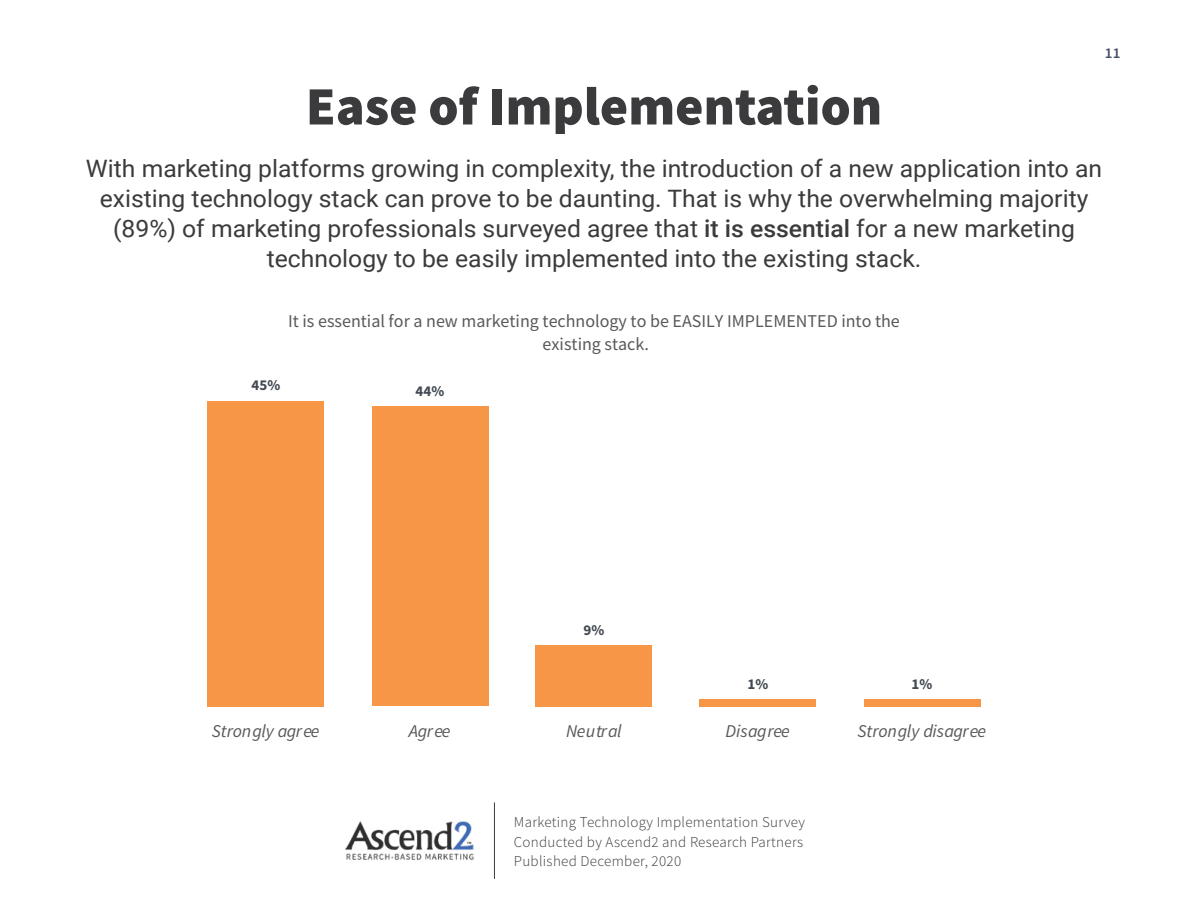
<style>
.page{position:relative;width:1188px;height:918px;background:#fff}
.page>*{position:absolute;margin:0;border:0;box-sizing:border-box;transform-origin:0 0}
.t1{font:900 54px "Source Sans Pro";color:#3b3a3c}
.t2{font:24px/30px "Roboto";color:#3b3a3c;text-align:center}
.t3{font:18px/22.5px "Source Sans Pro";color:#595959;text-align:center}
.t4{font:italic 18px "Source Sans Pro";letter-spacing:-.01em;color:#595959}
.t5{font:300 15px/19.5px "Source Sans Pro";letter-spacing:.02em;color:#3b3a3c}
.t6{font:700 15px "Source Sans Pro";color:#424952}
.t7{font:600 15px "Source Sans Pro";color:#475066}
.s1{font-weight:500}
</style>
<div class="page">
<img style="left:345px;top:821px;width:129px;height:39px">
<hr style="left:494px;top:802px;width:1px;height:77px;background:#3b3a3c">
<div style="left:207px;top:401px;width:117px;height:305px;background:#f79647"></div>
<div style="left:372px;top:406px;width:117px;height:300px;background:#f79647"></div>
<div style="left:536px;top:645px;width:116px;height:61px;background:#f79647"></div>
<div style="left:699px;top:699px;width:117px;height:7px;background:#f79647"></div>
<div style="left:864px;top:699px;width:117px;height:7px;background:#f79647"></div>
<p class="t7" style="left:1105px;top:43px;width:17px">11</p>
<h1 class="t1" style="left:306px;top:69px;width:578px">Ease of Implementation</h1>
<p class="t2" style="left:86px;top:152px;width:1018px">With marketing platforms growing in complexity, the introduction of a new application into an existing technology stack can prove to be daunting. That is why the overwhelming majority (89%) of marketing professionals surveyed agree that <span class="s1">it is essential</span> for a new marketing technology to be easily implemented into the existing stack.</p>
<p class="t3" style="left:288px;top:310px;width:613px">It is essential for a new marketing technology to be EASILY IMPLEMENTED into the existing stack.</p>
<p class="t6" style="left:252px;top:375px;width:30px">45%</p>
<p class="t6" style="left:416px;top:381px;width:30px">44%</p>
<p class="t6" style="left:584px;top:619px;width:22px">9%</p>
<p class="t6" style="left:748px;top:673px;width:22px">1%</p>
<p class="t6" style="left:912px;top:673px;width:22px">1%</p>
<p class="t4" style="left:212px;top:719px;width:109px">Strongly agree</p>
<p class="t4" style="left:409px;top:719px;width:43px">Agree</p>
<p class="t4" style="left:566px;top:719px;width:57px">Neutral</p>
<p class="t4" style="left:726px;top:719px;width:66px">Disagree</p>
<p class="t4" style="left:857px;top:719px;width:130px">Strongly disagree</p>
<p class="t5" style="left:514px;top:813px;width:293px">Marketing Technology Implementation Survey<br>Conducted by Ascend2 and Research Partners<br>Published December, 2020</p>
</div>
